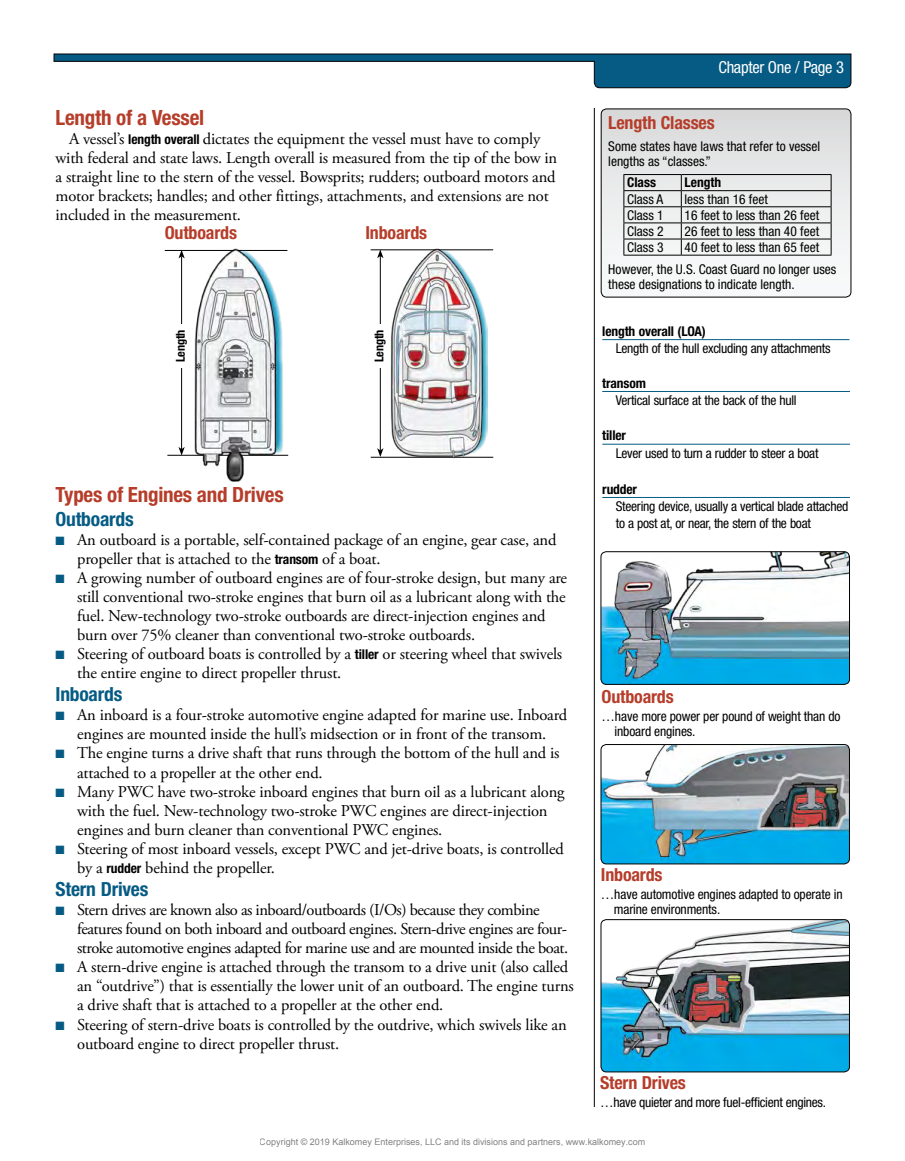
<style>
.page{position:relative;width:905px;height:1161px;background:#fff}
.page>*{position:absolute;margin:0;border:0;box-sizing:border-box;transform-origin:0 0}
.t1{font:700 condensed 21px "Helvetica Neue LT Std";letter-spacing:-.01em;color:#b63d2a}
.t2{font:700 condensed 19.5px "Helvetica Neue LT Std";letter-spacing:-.01em;color:#065b84}
.t3{font:700 condensed 18px "Helvetica Neue LT Std";letter-spacing:-.01em;color:#b63d2a}
.t4{font:16.5px/19px "Adobe Garamond Pro";letter-spacing:-.01em;color:#000}
.t5{font:16.5px/19px "Adobe Garamond Pro";letter-spacing:-.03em;color:#000}
.t6{font:condensed 16.5px "Helvetica Neue LT Std";letter-spacing:-.02em;color:#fff}
.t7{font:condensed 13.5px/15px "Helvetica Neue LT Std";letter-spacing:-.01em;color:#000}
.t8{font:700 condensed 13.5px "Helvetica Neue LT Std";letter-spacing:-.01em;color:#000}
.t9{font:700 condensed 12.3px "Helvetica Neue LT Std";letter-spacing:-.01em;color:#000}
.t10{font:9px "Arial";color:rgb(0 0 0/.5)}
.s1{font-family:"Helvetica Neue LT Std";font-weight:700;font-stretch:condensed;font-size:13.5px}
.s2{color:#065b84}
</style>
<div class="page">
<svg style="left:53px;top:53px;width:798px;height:35px"></svg>
<hr style="left:594px;top:108px;width:1px;height:999px;background:#000">
<hr style="left:370px;top:249px;width:123px;height:1px;background:#000">
<hr style="left:165px;top:250px;width:122px;height:1px;background:#000">
<hr style="left:602px;top:339px;width:247px;height:1px;background:#065b84">
<svg style="left:601px;top:109px;width:249px;height:188px"></svg>
<div style="left:600px;top:109px;width:251px;height:188px;border:1px solid #000;border-radius:5px"></div>
<hr style="left:602px;top:391px;width:248px;height:1px;background:#065b84">
<hr style="left:602px;top:444px;width:248px;height:1px;background:#065b84">
<hr style="left:602px;top:497px;width:248px;height:1px;background:#065b84">
<hr style="left:371px;top:457px;width:122px;height:1px;background:#000">
<hr style="left:167px;top:455px;width:121px;height:1px;background:#000">
<hr style="left:181px;top:256px;width:1px;height:193px;background:#000">
<svg style="left:178px;top:250px;width:7px;height:8px"></svg>
<svg style="left:178px;top:447px;width:7px;height:9px"></svg>
<div style="left:167px;top:324px;width:27px;height:44px;background:#fff"></div>
<img style="left:194px;top:248px;width:95px;height:233px">
<img style="left:370px;top:248px;width:117px;height:211px">
<img style="left:601px;top:920px;width:248px;height:152px">
<div style="left:600px;top:919px;width:249px;height:153px;border:1px solid #000;border-radius:5px"></div>
<img style="left:602px;top:552px;width:247px;height:132px">
<div style="left:600px;top:551px;width:249px;height:134px;border:1px solid #000;border-radius:5px"></div>
<img style="left:601px;top:745px;width:248px;height:119px">
<div style="left:600px;top:744px;width:249px;height:120px;border:1px solid #000;border-radius:5px"></div>
<hr style="left:623px;top:174px;width:58px;height:1px;background:#000">
<hr style="left:681px;top:174px;width:150px;height:1px;background:#000">
<hr style="left:623px;top:190px;width:58px;height:1px;background:#000">
<hr style="left:681px;top:190px;width:150px;height:1px;background:#000">
<hr style="left:623px;top:206px;width:58px;height:1px;background:#000">
<hr style="left:681px;top:206px;width:150px;height:1px;background:#000">
<hr style="left:623px;top:223px;width:58px;height:1px;background:#000">
<hr style="left:681px;top:223px;width:150px;height:1px;background:#000">
<hr style="left:623px;top:239px;width:58px;height:1px;background:#000">
<svg style="left:623px;top:175px;width:1px;height:80px"></svg>
<hr style="left:681px;top:239px;width:150px;height:1px;background:#000">
<svg style="left:681px;top:175px;width:1px;height:80px"></svg>
<svg style="left:830px;top:175px;width:1px;height:80px"></svg>
<hr style="left:623px;top:255px;width:58px;height:1px;background:#000">
<hr style="left:681px;top:255px;width:150px;height:1px;background:#000">
<p class="t1" style="left:56px;top:105px;width:150px">Length of a Vessel</p>
<p class="t4" style="left:56px;top:130px;width:503px;text-indent:13px">A vessel’s <span class="s1">length overall</span> dictates the equipment the vessel must have to comply with federal and state laws. Length overall is measured from the tip of the bow in a straight line to the stern of the vessel. Bowsprits; rudders; outboard motors and motor brackets; handles; and other fittings, attachments, and extensions are not included in the measurement.</p>
<p class="t3" style="left:165px;top:222px;width:74px">Outboards</p>
<p class="t3" style="left:365px;top:222px;width:63px">Inboards</p>
<p class="t9" style="left:173px;top:362px;width:34px;rotate:-90deg">Length</p>
<p class="t9" style="left:372px;top:362px;width:34px;rotate:-90deg">Length</p>
<p class="t1" style="left:56px;top:482px;width:230px">Types of Engines and Drives</p>
<p class="t2" style="left:56px;top:507px;width:80px">Outboards</p>
<p class="t4" style="left:77px;top:530px;width:481px;text-indent:-22px"><span class="s2">■</span> An outboard is a portable, self-contained package of an engine, gear case, and propeller that is attached to the <span class="s1">transom</span> of a boat.</p>
<p class="t4" style="left:77px;top:569px;width:491px;text-indent:-22px"><span class="s2">■</span> A growing number of outboard engines are of four-stroke design, but many are still conventional two-stroke engines that burn oil as a lubricant along with the fuel. New-technology two-stroke outboards are direct-injection engines and burn over 75% cleaner than conventional two-stroke outboards.</p>
<p class="t4" style="left:77px;top:645px;width:486px;text-indent:-22px"><span class="s2">■</span> Steering of outboard boats is controlled by a <span class="s1">tiller</span> or steering wheel that swivels the entire engine to direct propeller thrust.</p>
<p class="t2" style="left:56px;top:683px;width:68px">Inboards</p>
<p class="t4" style="left:55px;top:706px;width:513px;text-align:center"><span class="s2">■</span> An inboard is a four-stroke automotive engine adapted for marine use. Inboard engines are mounted inside the hull’s midsection or in front of the transom.</p>
<p class="t4" style="left:77px;top:744px;width:484px;text-indent:-22px"><span class="s2">■</span> The engine turns a drive shaft that runs through the bottom of the hull and is attached to a propeller at the other end.</p>
<p class="t4" style="left:77px;top:782px;width:489px;text-indent:-22px"><span class="s2">■</span> Many PWC have two-stroke inboard engines that burn oil as a lubricant along with the fuel. New-technology two-stroke PWC engines are direct-injection engines and burn cleaner than conventional PWC engines.</p>
<p class="t4" style="left:77px;top:840px;width:488px;text-indent:-22px"><span class="s2">■</span> Steering of most inboard vessels, except PWC and jet-drive boats, is controlled by a <span class="s1">rudder</span> behind the propeller.</p>
<p class="t2" style="left:56px;top:877px;width:94px">Stern Drives</p>
<p class="t5" style="left:77px;top:901px;width:492px;text-indent:-22px"><span class="s2">■</span> Stern drives are known also as inboard/outboards (I/Os) because they combine features found on both inboard and outboard engines. Stern-drive engines are four&shy;stroke automotive engines adapted for marine use and are mounted inside the boat.</p>
<p class="t4" style="left:77px;top:958px;width:498px;text-indent:-22px"><span class="s2">■</span> A stern-drive engine is attached through the transom to a drive unit (also called an “outdrive”) that is essentially the lower unit of an outboard. The engine turns a drive shaft that is attached to a propeller at the other end.</p>
<p class="t4" style="left:77px;top:1015px;width:491px;text-indent:-22px"><span class="s2">■</span> Steering of stern-drive boats is controlled by the outdrive, which swivels like an outboard engine to direct propeller thrust.</p>
<p class="t6" style="left:718px;top:58px;width:127px">Chapter One / Page 3</p>
<p class="t3" style="left:608px;top:112px;width:108px">Length Classes</p>
<p class="t7" style="left:608px;top:139px;width:213px">Some states have laws that refer to vessel lengths as “classes.”</p>
<p class="t8" style="left:627px;top:174px;width:30px">Class</p>
<p class="t8" style="left:684px;top:174px;width:38px">Length</p>
<p class="t7" style="left:627px;top:191px;width:38px">Class A</p>
<p class="t7" style="left:684px;top:191px;width:85px">less than 16 feet</p>
<p class="t7" style="left:627px;top:207px;width:38px">Class 1</p>
<p class="t7" style="left:684px;top:207px;width:136px">16 feet to less than 26 feet</p>
<p class="t7" style="left:627px;top:223px;width:38px">Class 2</p>
<p class="t7" style="left:684px;top:223px;width:136px">26 feet to less than 40 feet</p>
<p class="t7" style="left:627px;top:240px;width:38px">Class 3</p>
<p class="t7" style="left:684px;top:240px;width:136px">40 feet to less than 65 feet</p>
<p class="t7" style="left:608px;top:262px;width:229px">However, the U.S. Coast Guard no longer uses these designations to indicate length.</p>
<p class="t8" style="left:602px;top:323px;width:105px">length overall (LOA)</p>
<p class="t7" style="left:615px;top:341px;width:216px">Length of the hull excluding any attachments</p>
<p class="t8" style="left:602px;top:375px;width:45px">transom</p>
<p class="t7" style="left:615px;top:392px;width:182px">Vertical surface at the back of the hull</p>
<p class="t8" style="left:602px;top:427px;width:25px">tiller</p>
<p class="t7" style="left:615px;top:445px;width:204px">Lever used to turn a rudder to steer a boat</p>
<p class="t8" style="left:602px;top:481px;width:36px">rudder</p>
<p class="t7" style="left:615px;top:497px;width:234px;line-height:17.2px">Steering device, usually a vertical blade attached to a post at, or near, the stern of the boat</p>
<p class="t3" style="left:601px;top:685px;width:74px">Outboards</p>
<p class="t7" style="left:614px;top:708px;width:227px;text-indent:-13px">…have more power per pound of weight than do inboard engines.</p>
<p class="t3" style="left:601px;top:864px;width:63px">Inboards</p>
<p class="t7" style="left:614px;top:887px;width:230px;text-indent:-13px">…have automotive engines adapted to operate in marine environments.</p>
<p class="t3" style="left:600px;top:1072px;width:87px">Stern Drives</p>
<p class="t7" style="left:600px;top:1095px;width:227px">…have quieter and more fuel-efficient engines.</p>
<p class="t10" style="left:260px;top:1136px;width:387px">Copyright © 2019 Kalkomey Enterprises, LLC and its divisions and partners, www.kalkomey.com</p>
</div>
